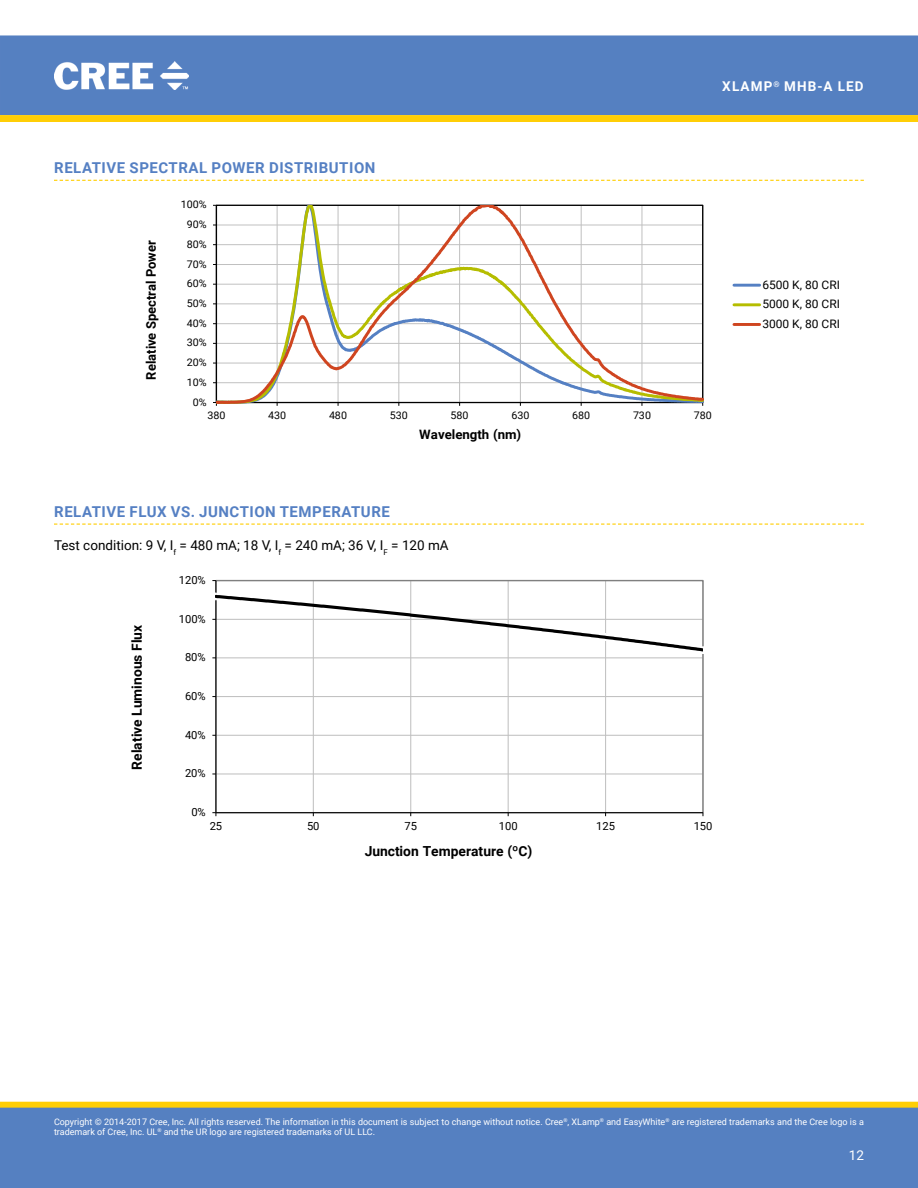
<style>
.page{position:relative;width:918px;height:1188px;background:#fff}
.page>*{position:absolute;margin:0;border:0;box-sizing:border-box;transform-origin:0 0}
.t1{font:700 15px "Roboto";letter-spacing:.035em;color:#5580c3}
.t2{font:700 13.8px "Roboto";color:#000}
.t3{font:13.5px "Roboto";color:#000}
.t4{font:700 13.5px "Roboto";letter-spacing:.085em;color:#fff}
.t5{font:13.5px "Roboto";color:#fff}
.t6{font:700 13.35px "Roboto";color:#000}
.t7{font:700 12.9px "Roboto";color:#000}
.t8{font:11.7px/19.6px "Roboto";color:#000;text-align:justify}
.t9{font:11.25px "Roboto";letter-spacing:-.01em;color:#000}
.t10{font:10.5px "Roboto";letter-spacing:-.01em;color:#000}
.t11{font:9px/10.8px "Roboto";color:#fff}
</style>
<div class="page">
<div style="left:0;top:35px;width:918px;height:80px;background:#5580c1"></div>
<img style="left:55px;top:62px;width:134px;height:28px">
<div style="left:1px;top:1102px;width:916px;height:6px;background:#ffce06"></div>
<div style="left:0;top:1102px;width:918px;height:6px;border:1px solid #ffce06"></div>
<div style="left:0;top:1108px;width:918px;height:80px;background:#5580c1"></div>
<svg style="left:0;top:115px;width:918px;height:7px"></svg>
<svg style="left:54px;top:180px;width:810px;height:1px"></svg>
<svg style="left:54px;top:524px;width:810px;height:1px"></svg>
<svg style="left:216px;top:205px;width:488px;height:198px"></svg>
<hr style="left:734px;top:284px;width:26px;height:3px;background:#5580c3">
<hr style="left:734px;top:303px;width:26px;height:3px;background:#b5bd00">
<hr style="left:734px;top:323px;width:26px;height:3px;background:#cf4520">
<hr style="left:216px;top:773px;width:487px;height:1px;background:#c0c0c0">
<hr style="left:216px;top:735px;width:487px;height:1px;background:#c0c0c0">
<hr style="left:216px;top:696px;width:487px;height:1px;background:#c0c0c0">
<hr style="left:313px;top:581px;width:1px;height:232px;background:#c0c0c0">
<hr style="left:410px;top:581px;width:1px;height:232px;background:#c0c0c0">
<hr style="left:508px;top:581px;width:1px;height:232px;background:#c0c0c0">
<hr style="left:605px;top:581px;width:1px;height:232px;background:#c0c0c0">
<hr style="left:216px;top:581px;width:1px;height:232px;background:#000">
<hr style="left:216px;top:812px;width:487px;height:1px;background:#000">
<svg style="left:212px;top:812px;width:5px;height:4px"></svg>
<svg style="left:216px;top:593px;width:487px;height:101px"></svg>
<h3 class="t4" style="left:722px;top:77px;width:143px">XLamp<sup>®</sup> MHB-A LED</h3>
<h1 class="t1" style="left:54px;top:157px;width:323px">Relative Spectral Power Distribution</h1>
<p class="t10" style="left:181px;top:197px;width:27px">100%</p>
<h3 class="t6" style="left:142px;top:380px;width:141px;rotate:-90deg">Relative Spectral Power</h3>
<p class="t10" style="left:187px;top:217px;width:21px">90%</p>
<p class="t10" style="left:187px;top:237px;width:21px">80%</p>
<p class="t10" style="left:187px;top:256px;width:21px">70%</p>
<p class="t10" style="left:187px;top:276px;width:21px">60%</p>
<p class="t10" style="left:187px;top:296px;width:21px">50%</p>
<p class="t10" style="left:187px;top:316px;width:21px">40%</p>
<p class="t10" style="left:187px;top:335px;width:21px">30%</p>
<p class="t10" style="left:187px;top:355px;width:21px">20%</p>
<p class="t10" style="left:187px;top:375px;width:21px">10%</p>
<p class="t10" style="left:193px;top:395px;width:15px">0%</p>
<p class="t10" style="left:207px;top:408px;width:20px">380</p>
<p class="t10" style="left:268px;top:408px;width:20px">430</p>
<p class="t10" style="left:329px;top:408px;width:20px">480</p>
<p class="t10" style="left:390px;top:408px;width:20px">530</p>
<p class="t10" style="left:451px;top:408px;width:20px">580</p>
<p class="t10" style="left:511px;top:408px;width:20px">630</p>
<p class="t10" style="left:572px;top:408px;width:20px">680</p>
<p class="t10" style="left:633px;top:408px;width:20px">730</p>
<p class="t10" style="left:694px;top:408px;width:20px">780</p>
<h3 class="t7" style="left:419px;top:426px;width:104px">Wavelength (nm)</h3>
<h1 class="t1" style="left:54px;top:501px;width:337px">Relative Flux vs. Junction Temperature</h1>
<h3 class="t3" style="left:54px;top:536px;width:396px">Test condition: 9 V, I<sub>f</sub> = 480 mA; 18 V, I<sub>f</sub> = 240 mA; 36 V, I<sub>F</sub> = 120 mA</h3>
<p class="t9" style="left:179px;top:572px;width:28px">120%</p>
<h2 class="t2" style="left:127px;top:770px;width:146px;rotate:-90deg">Relative Luminous Flux</h2>
<p class="t9" style="left:179px;top:611px;width:28px">100%</p>
<p class="t9" style="left:185px;top:649px;width:22px">80%</p>
<p class="t9" style="left:185px;top:688px;width:22px">60%</p>
<p class="t9" style="left:185px;top:727px;width:22px">40%</p>
<p class="t9" style="left:185px;top:765px;width:22px">20%</p>
<p class="t9" style="left:191px;top:804px;width:16px">0%</p>
<p class="t9" style="left:210px;top:818px;width:14px">25</p>
<p class="t9" style="left:307px;top:818px;width:14px">50</p>
<p class="t9" style="left:405px;top:818px;width:14px">75</p>
<p class="t9" style="left:499px;top:818px;width:20px">100</p>
<p class="t9" style="left:596px;top:818px;width:20px">125</p>
<p class="t9" style="left:694px;top:818px;width:20px">150</p>
<h2 class="t2" style="left:365px;top:841px;width:169px">Junction Temperature (ºC)</h2>
<p class="t8" style="left:762px;top:274px;width:79px">6500 K, 80 CRI 5000 K, 80 CRI 3000 K, 80 CRI</p>
<p class="t11" style="left:54px;top:1116px;width:811px">Copyright © 2014-2017 Cree, Inc. All rights reserved. The information in this document is subject to change without notice. Cree<sup>®</sup>, XLamp<sup>®</sup> and EasyWhite<sup>®</sup> are registered trademarks and the Cree logo is a trademark of Cree, Inc. UL<sup>®</sup> and the UR logo are registered trademarks of UL LLC.</p>
<h3 class="t5" style="left:849px;top:1145px;width:17px">12</h3>
</div>
